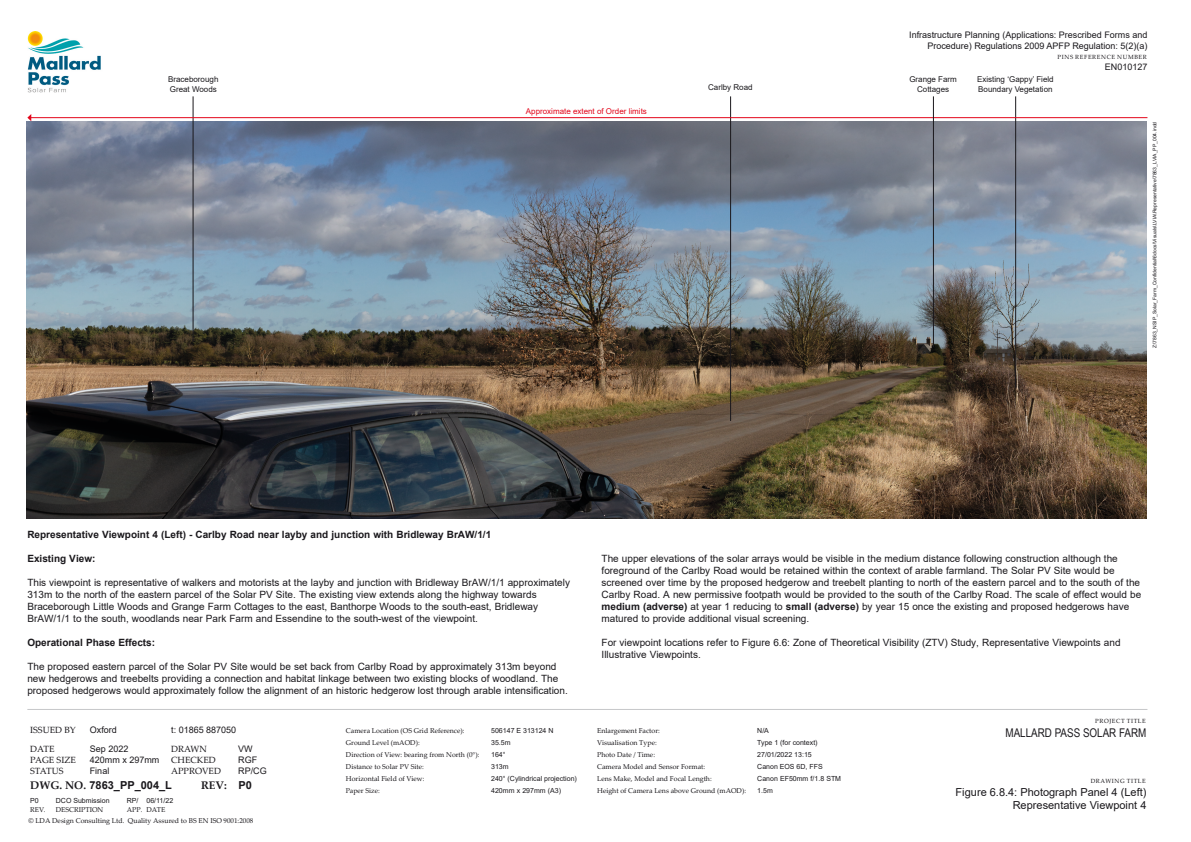
<style>
.page{position:relative;width:1191px;height:842px;background:#fff}
.page>*{position:absolute;margin:0;border:0;box-sizing:border-box;transform-origin:0 0}
.t1{font:12px "Arial Narrow";color:#1a181c}
.t2{font:11px "Arial";color:#1a181c}
.t3{font:700 11px "Arial";color:#1a181c}
.t4{font:700 11px "Palatino Linotype";color:#1a181c}
.t5{font:10px/12px "Arial";color:#1a181c}
.t6{font:700 10px "Arial";color:#1a181c}
.t7{font:9px/10.8px "Arial";color:#1a181c;text-align:right}
.t8{font:9px "Palatino Linotype";color:#1a181c}
.t9{font:8px/9.6px "Arial";color:#1a181c}
.t10{font:8px "Arial";color:#e3061b}
.t11{font:7px "Palatino Linotype";color:#1a181c}
.t12{font:7px "Arial";color:#1a181c}
.t13{font:6px "Palatino Linotype";letter-spacing:.1em;color:#1a181c}
.t14{font:5px "Arial";color:#1a181c}
.s1{font-weight:700}
.s2{font-family:"Palatino Linotype"}
.s3{font-family:"Arial"}
</style>
<div class="page">
<hr style="left:27px;top:709px;width:1120px;height:1px;background:#c7c8ca">
<img style="left:27px;top:31px;width:74px;height:62px">
<img style="left:26px;top:122px;width:1120px;height:397px">
<hr style="left:730px;top:96px;width:1px;height:325px;background:#1a181c">
<hr style="left:193px;top:96px;width:1px;height:246px;background:#1a181c">
<hr style="left:1015px;top:96px;width:1px;height:292px;background:#1a181c">
<hr style="left:31px;top:117px;width:1116px;height:1px;background:#e3061b">
<svg style="left:27px;top:114px;width:4px;height:7px"></svg>
<hr style="left:933px;top:96px;width:1px;height:251px;background:#1a181c">
<p class="t7" style="left:909px;top:29px;width:240px">Infrastructure Planning (Applications: Prescribed Forms and<br>Procedure) Regulations 2009 APFP Regulation: 5(2)(a)</p>
<p class="t13" style="left:1057px;top:53px;width:91px">PINS REFERENCE NUMBER</p>
<p class="t7" style="left:1104px;top:61px;width:44px">EN010127</p>
<p class="t9" style="left:168px;top:75px;width:52px">Braceborough<br>Great Woods</p>
<p class="t9" style="left:977px;top:75px;width:78px">Existing ‘Gappy’ Field<br>Boundary Vegetation</p>
<p class="t9" style="left:909px;top:75px;width:49px">Grange Farm</p>
<p class="t9" style="left:917px;top:84px;width:34px">Cottages</p>
<p class="t9" style="left:708px;top:82px;width:46px">Carlby Road</p>
<p class="t10" style="left:526px;top:105px;width:122px">Approximate extent of Order limits</p>
<p class="t14" style="left:1151px;top:348px;width:228px;rotate:-90deg">Z:\7863_NSIP_Solar_Farm_Confidential\6docs\Visuals\LVIA\Representative\7863_LVIA_PP_004.indd</p>
<p class="t6" style="left:27px;top:527px;width:465px">Representative Viewpoint 4 (Left) - Carlby Road near layby and junction with Bridleway BrAW/1/1</p>
<p class="t6" style="left:27px;top:551px;width:70px">Existing View:</p>
<p class="t5" style="left:27px;top:576px;width:544px">This viewpoint is representative of walkers and motorists at the layby and junction with Bridleway BrAW/1/1 approximately 313m to the north of the eastern parcel of the Solar PV Site. The existing view extends along the highway towards Braceborough Little Woods and Grange Farm Cottages to the east, Banthorpe Woods to the south-east, Bridleway BrAW/1/1 to the south, woodlands near Park Farm and Essendine to the south-west of the viewpoint.</p>
<p class="t6" style="left:27px;top:635px;width:129px">Operational Phase Effects:</p>
<p class="t5" style="left:27px;top:660px;width:542px">The proposed eastern parcel of the Solar PV Site would be set back from Carlby Road by approximately 313m beyond new hedgerows and treebelts providing a connection and habitat linkage between two existing blocks of woodland. The proposed hedgerows would approximately follow the alignment of an historic hedgerow lost through arable intensification.</p>
<p class="t5" style="left:601px;top:552px;width:541px">The upper elevations of the solar arrays would be visible in the medium distance following construction although the foreground of the Carlby Road would be retained within the context of arable farmland. The Solar PV Site would be screened over time by the proposed hedgerow and treebelt planting to north of the eastern parcel and to the south of the Carlby Road. A new permissive footpath would be provided to the south of the Carlby Road. The scale of effect would be <span class="s1">medium (adverse)</span> at year 1 reducing to <span class="s1">small (adverse)</span> by year 15 once the existing and proposed hedgerows have matured to provide additional visual screening.</p>
<p class="t5" style="left:601px;top:636px;width:520px">For viewpoint locations refer to Figure 6.6: Zone of Theoretical Visibility (ZTV) Study, Representative Viewpoints and<br>Illustrative Viewpoints.</p>
<p class="t8" style="left:30px;top:724px;width:47px">ISSUED BY</p>
<p class="t7" style="left:90px;top:725px;width:29px">Oxford</p>
<p class="t7" style="left:171px;top:725px;width:67px">t: 01865 887050</p>
<p class="t8" style="left:30px;top:742px;width:26px">DATE</p>
<p class="t7" style="left:90px;top:743px;width:40px">Sep 2022</p>
<p class="t8" style="left:171px;top:742px;width:37px">DRAWN</p>
<p class="t7" style="left:238px;top:743px;width:16px">VW</p>
<p class="t8" style="left:30px;top:753px;width:47px">PAGE SIZE</p>
<p class="t7" style="left:90px;top:754px;width:71px">420mm x 297mm</p>
<p class="t8" style="left:171px;top:753px;width:46px">CHECKED</p>
<p class="t7" style="left:238px;top:754px;width:20px">RGF</p>
<p class="t8" style="left:30px;top:765px;width:35px">STATUS</p>
<p class="t7" style="left:90px;top:766px;width:21px">Final</p>
<p class="t8" style="left:171px;top:765px;width:51px">APPROVED</p>
<p class="t7" style="left:238px;top:766px;width:30px">RP/CG</p>
<p class="t3" style="left:30px;top:778px;width:143px"><span class="s2">DWG. NO.</span> 7863_PP_004_L</p>
<p class="t4" style="left:201px;top:778px;width:53px">REV: <span class="s3">P0</span></p>
<p class="t12" style="left:30px;top:796px;width:10px">P0</p>
<p class="t12" style="left:56px;top:796px;width:55px">DCO Submission</p>
<p class="t12" style="left:127px;top:796px;width:48px">RP/ 06/11/22</p>
<p class="t11" style="left:30px;top:805px;width:17px">REV.</p>
<p class="t11" style="left:56px;top:805px;width:49px">DESCRIPTION</p>
<p class="t11" style="left:127px;top:805px;width:40px">APP. DATE</p>
<p class="t11" style="left:28px;top:816px;width:226px">© LDA Design Consulting Ltd. Quality Assured to BS EN ISO 9001:2008</p>
<p class="t11" style="left:346px;top:726px;width:120px">Camera Location (OS Grid Reference):</p>
<p class="t12" style="left:491px;top:726px;width:64px">506147 E 313124 N</p>
<p class="t11" style="left:597px;top:726px;width:64px">Enlargement Factor:</p>
<p class="t12" style="left:757px;top:726px;width:13px">N/A</p>
<p class="t11" style="left:346px;top:738px;width:75px">Ground Level (mAOD):</p>
<p class="t12" style="left:491px;top:738px;width:21px">35.5m</p>
<p class="t11" style="left:597px;top:738px;width:61px">Visualisation Type:</p>
<p class="t12" style="left:757px;top:738px;width:62px">Type 1 (for context)</p>
<p class="t11" style="left:346px;top:750px;width:135px">Direction of View: bearing from North (0°):</p>
<p class="t11" style="left:346px;top:762px;width:80px">Distance to Solar PV Site:</p>
<p class="t11" style="left:346px;top:774px;width:80px">Horizontal Field of View:</p>
<p class="t12" style="left:491px;top:750px;width:16px">164°</p>
<p class="t12" style="left:757px;top:750px;width:56px">27/01/2022 13:15</p>
<p class="t12" style="left:491px;top:762px;width:19px">313m</p>
<p class="t11" style="left:597px;top:750px;width:59px">Photo Date / Time:</p>
<p class="t11" style="left:597px;top:774px;width:116px">Lens Make, Model and Focal Length:</p>
<p class="t12" style="left:757px;top:762px;width:67px">Canon EOS 6D, FFS</p>
<p class="t11" style="left:597px;top:762px;width:110px">Camera Model and Sensor Format:</p>
<p class="t12" style="left:491px;top:774px;width:87px">240° (Cylindrical projection)</p>
<p class="t12" style="left:757px;top:774px;width:85px">Canon EF50mm f/1.8 STM</p>
<p class="t11" style="left:346px;top:786px;width:35px">Paper Size:</p>
<p class="t12" style="left:491px;top:786px;width:71px">420mm x 297mm (A3)</p>
<p class="t11" style="left:597px;top:786px;width:150px">Height of Camera Lens above Ground (mAOD):</p>
<p class="t12" style="left:757px;top:786px;width:17px">1.5m</p>
<p class="t13" style="left:1095px;top:716px;width:52px">PROJECT TITLE</p>
<p class="t1" style="left:1005px;top:724px;width:142px">MALLARD PASS SOLAR FARM</p>
<p class="t13" style="left:1090px;top:777px;width:57px">DRAWING TITLE</p>
<p class="t2" style="left:955px;top:785px;width:192px">Figure 6.8.4: Photograph Panel 4 (Left)</p>
<p class="t2" style="left:1012px;top:798px;width:135px">Representative Viewpoint 4</p>
</div>
